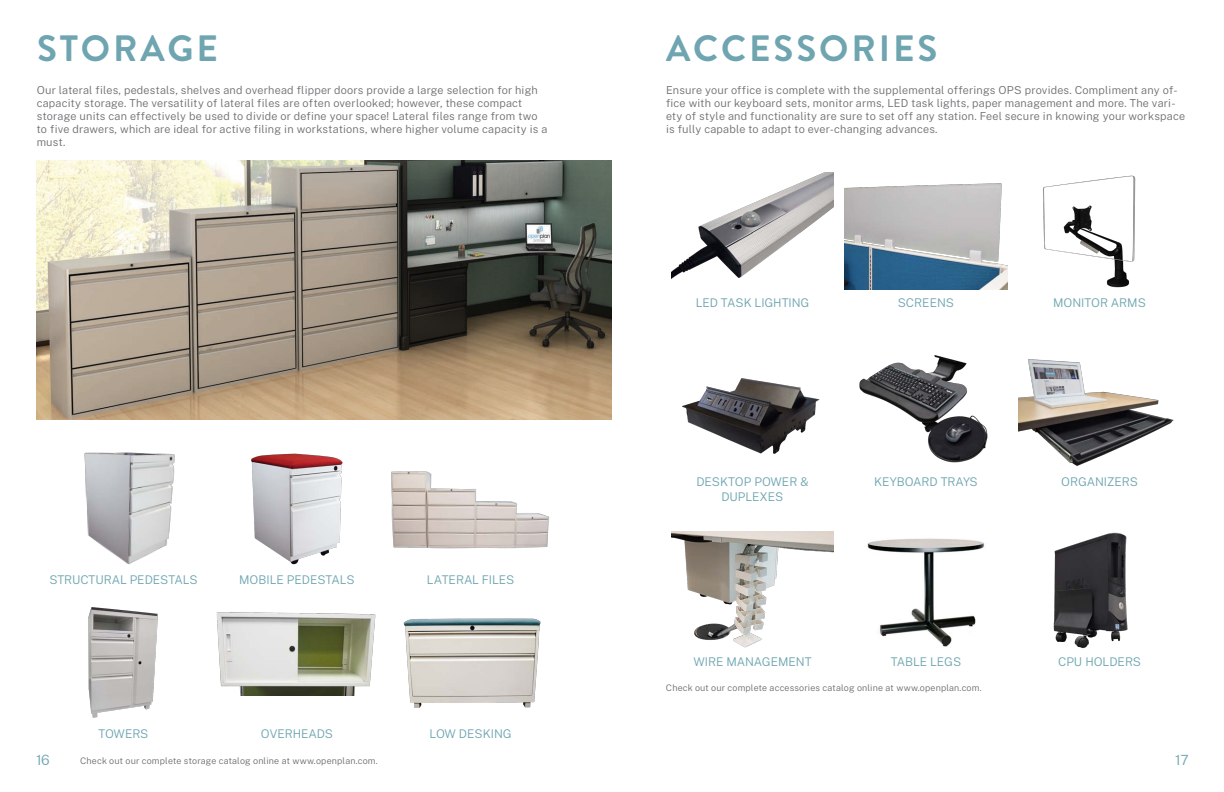
<style>
.page{position:relative;width:1224px;height:792px;background:#fff}
.page>*{position:absolute;margin:0;border:0;box-sizing:border-box;transform-origin:0 0}
.t1{font:700 36.6px "Brandon Grotesque";letter-spacing:.08em;color:#6ea5b0}
.t2{font:300 14px "Public Sans";color:#6ea5b0}
.t3{font:300 12px/14.4px "Public Sans";color:#6ea5b0;text-align:center}
.t4{font:300 11px/13.2px "Public Sans";letter-spacing:.02em;color:#6c6d70}
.t5{font:300 9px "Public Sans";letter-spacing:.02em;color:#6c6d70}
</style>
<div class="page">
<img style="left:37px;top:161px;width:575px;height:259px">
<img style="left:84px;top:452px;width:91px;height:113px">
<img style="left:251px;top:453px;width:92px;height:112px">
<img style="left:391px;top:471px;width:159px;height:78px">
<img style="left:88px;top:607px;width:70px;height:111px">
<img style="left:216px;top:612px;width:160px;height:84px">
<img style="left:403px;top:618px;width:138px;height:90px">
<img style="left:671px;top:173px;width:163px;height:106px">
<img style="left:845px;top:183px;width:162px;height:107px">
<img style="left:1043px;top:175px;width:93px;height:113px">
<img style="left:682px;top:378px;width:138px;height:76px">
<img style="left:859px;top:355px;width:129px;height:108px">
<img style="left:1018px;top:359px;width:156px;height:107px">
<img style="left:671px;top:531px;width:163px;height:117px">
<img style="left:867px;top:538px;width:118px;height:109px">
<img style="left:1053px;top:532px;width:75px;height:116px">
<p class="t1" style="left:37px;top:23px;width:182px">STORAGE</p>
<p class="t1" style="left:666px;top:23px;width:273px">ACCESSORIES</p>
<p class="t4" style="left:37px;top:82px;width:512px">Our lateral files, pedestals, shelves and overhead flipper doors provide a large selection for high capacity storage. The versatility of lateral files are often overlooked; however, these compact storage units can effectively be used to divide or define your space! Lateral files range from two to five drawers, which are ideal for active filing in workstations, where higher volume capacity is a must.</p>
<p class="t4" style="left:666px;top:82px;width:521px">Ensure your office is complete with the supplemental offerings OPS provides. Compliment any of&shy;fice with our keyboard sets, monitor arms, LED task lights, paper management and more. The vari&shy;ety of style and functionality are sure to set off any station. Feel secure in knowing your workspace is fully capable to adapt to ever-changing advances.</p>
<p class="t3" style="left:696px;top:295px;width:115px">LED TASK LIGHTING</p>
<p class="t3" style="left:898px;top:295px;width:58px">SCREENS</p>
<p class="t3" style="left:1053px;top:295px;width:94px">MONITOR ARMS</p>
<p class="t3" style="left:49px;top:572px;width:150px">STRUCTURAL PEDESTALS</p>
<p class="t3" style="left:239px;top:572px;width:117px">MOBILE PEDESTALS</p>
<p class="t3" style="left:427px;top:572px;width:89px">LATERAL FILES</p>
<p class="t3" style="left:99px;top:726px;width:52px">TOWERS</p>
<p class="t3" style="left:261px;top:726px;width:74px">OVERHEADS</p>
<p class="t3" style="left:430px;top:726px;width:84px">LOW DESKING</p>
<p class="t3" style="left:696px;top:474px;width:114px">DESKTOP POWER &amp;<br>DUPLEXES</p>
<p class="t3" style="left:874px;top:474px;width:105px">KEYBOARD TRAYS</p>
<p class="t3" style="left:1061px;top:474px;width:78px">ORGANIZERS</p>
<p class="t3" style="left:693px;top:653px;width:120px">WIRE MANAGEMENT</p>
<p class="t3" style="left:891px;top:653px;width:72px">TABLE LEGS</p>
<p class="t3" style="left:1058px;top:653px;width:85px">CPU HOLDERS</p>
<p class="t5" style="left:666px;top:681px;width:317px">Check out our complete accessories catalog online at www.openplan.com.</p>
<p class="t2" style="left:36px;top:749px;width:15px">16</p>
<p class="t2" style="left:1175px;top:749px;width:15px">17</p>
<p class="t5" style="left:80px;top:754px;width:299px">Check out our complete storage catalog online at www.openplan.com.</p>
</div>
